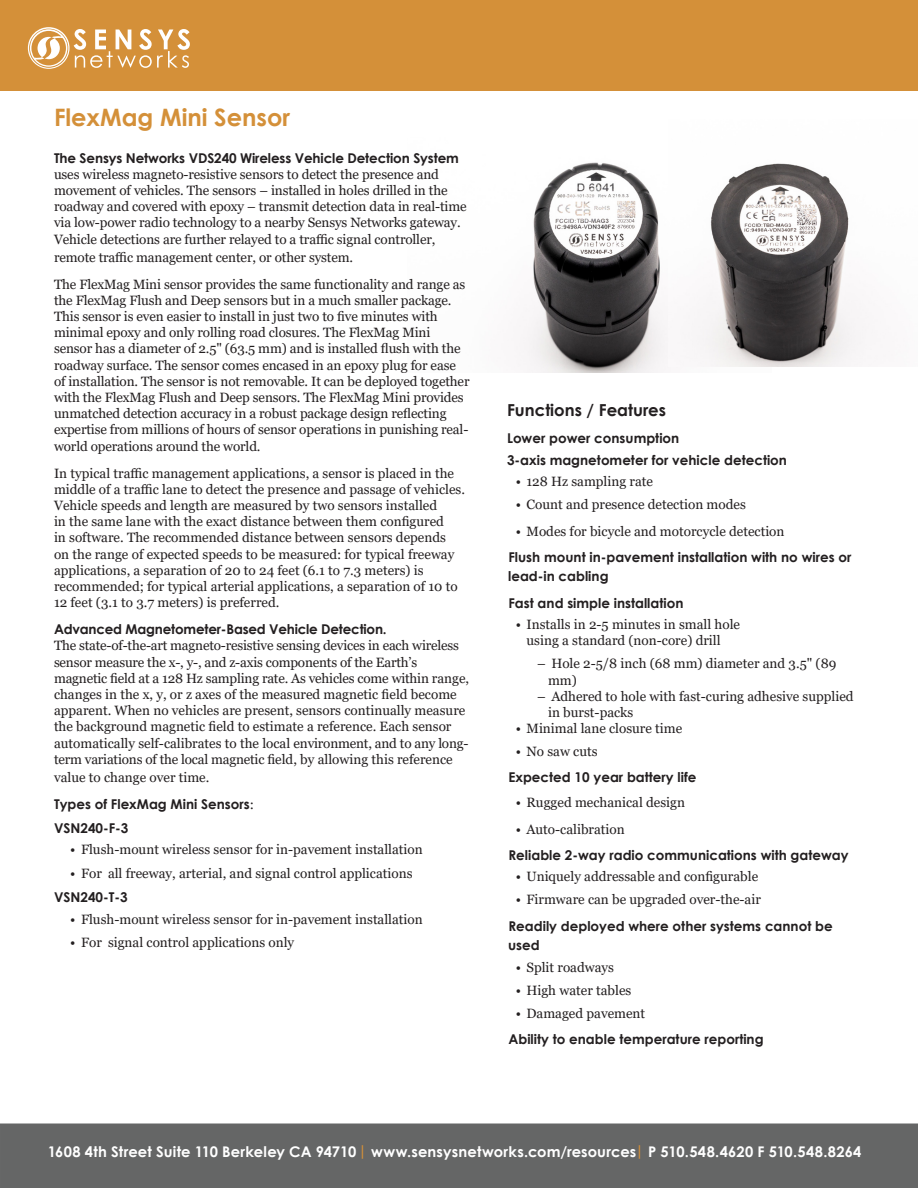
<style>
.page{position:relative;width:918px;height:1188px;background:#fff}
.page>*{position:absolute;margin:0;border:0;box-sizing:border-box;transform-origin:0 0}
.t1{font:700 24px "Century Gothic";color:#d49039}
.Heading{font:700 16.5px "Century Gothic";color:#231f20}
.t2{font:700 14.7px "Century Gothic";letter-spacing:.01em;color:#fff}
.t3{font:13.5px/16.2px "Georgia";color:#231f20}
.bulleted_list{font:700 13.5px/19.5px "Century Gothic";color:#231f20}
.Heading-2{font:700 13.5px "Century Gothic";color:#231f20}
.s1{font-family:"Century Gothic";font-weight:700}
.s2{font-family:"Georgia";font-weight:400}
.s3{color:#d49039}
</style>
<div class="page">
<div style="left:0;top:1124px;width:918px;height:64px;background:#656666"></div>
<div style="left:0;top:0;width:918px;height:91px;background:#d49039"></div>
<svg style="left:28px;top:27px;width:162px;height:42px"></svg>
<img style="left:523px;top:162px;width:249px;height:211px">
<img style="left:669px;top:162px;width:197px;height:204px">
<p class="t1" style="left:54px;top:99px;width:238px">FlexMag Mini Sensor</p>
<p class="t3" style="left:54px;top:150px;width:414px"><span class="s1">The Sensys Networks VDS240 Wireless Vehicle Detection System </span>uses wireless magneto-resistive sensors to detect the presence and movement of vehicles. The sensors – installed in holes drilled in the roadway and covered with epoxy – transmit detection data in real-time via low-power radio technology to a nearby Sensys Networks gateway.<br>Vehicle detections are further relayed to a traffic signal controller,</p>
<p class="t3" style="left:54px;top:249px;width:301px">remote traffic management center, or other system.</p>
<p class="t3" style="left:54px;top:276px;width:417px">The FlexMag Mini sensor provides the same functionality and range as the FlexMag Flush and Deep sensors but in a much smaller package.<br>This sensor is even easier to install in just two to five minutes with minimal epoxy and only rolling road closures. The FlexMag Mini sensor has a diameter of 2.5" (63.5 mm) and is installed flush with the roadway surface. The sensor comes encased in an epoxy plug for ease of installation. The sensor is not removable. It can be deployed together with the FlexMag Flush and Deep sensors. The FlexMag Mini provides unmatched detection accuracy in a robust package design reflecting expertise from millions of hours of sensor operations in punishing real&shy;world operations around the world.</p>
<p class="t3" style="left:54px;top:465px;width:413px">In typical traffic management applications, a sensor is placed in the middle of a traffic lane to detect the presence and passage of vehicles.<br>Vehicle speeds and length are measured by two sensors installed<br>in the same lane with the exact distance between them configured<br>in software. The recommended distance between sensors depends<br>on the range of expected speeds to be measured: for typical freeway applications, a separation of 20 to 24 feet (6.1 to 7.3 meters) is recommended; for typical arterial applications, a separation of 10 to 12 feet (3.1 to 3.7 meters) is preferred.</p>
<p class="bulleted_list" style="left:54px;top:619px;width:334px">Advanced Magnetometer-Based Vehicle Detection.</p>
<p class="t3" style="left:54px;top:638px;width:417px">The state-of-the-art magneto-resistive sensing devices in each wireless sensor measure the x-, y-, and z-axis components of the Earth’s magnetic field at a 128 Hz sampling rate. As vehicles come within range, changes in the x, y, or z axes of the measured magnetic field become apparent. When no vehicles are present, sensors continually measure the background magnetic field to estimate a reference. Each sensor automatically self-calibrates to the local environment, and to any long&shy;term variations of the local magnetic field, by allowing this reference</p>
<p class="t3" style="left:54px;top:769px;width:157px">value to change over time.</p>
<p class="bulleted_list" style="left:54px;top:793px;width:201px">Types of FlexMag Mini Sensors<span class="s2">:</span></p>
<p class="bulleted_list" style="left:54px;top:817px;width:76px">VSN240-F-3</p>
<p class="t3" style="left:70px;top:842px;width:354px">• Flush-mount wireless sensor for in-pavement installation</p>
<p class="t3" style="left:70px;top:866px;width:344px">• For all freeway, arterial, and signal control applications</p>
<p class="bulleted_list" style="left:54px;top:887px;width:75px">VSN240-T-3</p>
<p class="t3" style="left:70px;top:911px;width:354px">• Flush-mount wireless sensor for in-pavement installation</p>
<p class="t3" style="left:70px;top:934px;width:226px">• For signal control applications only</p>
<p class="Heading" style="left:507px;top:398px;width:161px">Functions / Features</p>
<p class="Heading-2" style="left:507px;top:428px;width:174px">Lower power consumption</p>
<p class="Heading-2" style="left:507px;top:450px;width:281px">3-axis magnetometer for vehicle detection</p>
<p class="t3" style="left:516px;top:474px;width:139px">• 128 Hz sampling rate</p>
<p class="t3" style="left:516px;top:497px;width:232px">• Count and presence detection modes</p>
<p class="t3" style="left:516px;top:523px;width:270px">• Modes for bicycle and motorcycle detection</p>
<p class="bulleted_list" style="left:508px;top:547px;width:345px">Flush mount in-pavement installation with no wires or lead-in cabling</p>
<p class="bulleted_list" style="left:508px;top:592px;width:176px">Fast and simple installation</p>
<p class="t3" style="left:526px;top:617px;width:215px;text-indent:-11px">• Installs in 2-5 minutes in small hole using a standard (non-core) drill</p>
<p class="t3" style="left:548px;top:656px;width:290px;text-indent:-11px">– Hole 2-5/8 inch (68 mm) diameter and 3.5" (89 mm)</p>
<p class="t3" style="left:548px;top:688px;width:307px;text-indent:-11px">– Adhered to hole with fast-curing adhesive supplied in burst-packs</p>
<p class="t3" style="left:516px;top:721px;width:168px">• Minimal lane closure time</p>
<p class="t3" style="left:516px;top:744px;width:83px">• No saw cuts</p>
<p class="bulleted_list" style="left:508px;top:767px;width:189px">Expected 10 year battery life</p>
<p class="t3" style="left:516px;top:795px;width:171px">• Rugged mechanical design</p>
<p class="t3" style="left:516px;top:821px;width:111px">• Auto-calibration</p>
<p class="bulleted_list" style="left:508px;top:845px;width:342px">Reliable 2-way radio communications with gateway</p>
<p class="t3" style="left:516px;top:869px;width:244px">• Uniquely addressable and configurable</p>
<p class="t3" style="left:516px;top:892px;width:247px">• Firmware can be upgraded over-the-air</p>
<p class="bulleted_list" style="left:508px;top:915px;width:326px">Readily deployed where other systems cannot be used</p>
<p class="t3" style="left:516px;top:959px;width:100px">• Split roadways</p>
<p class="t3" style="left:516px;top:982px;width:117px">• High water tables</p>
<p class="t3" style="left:516px;top:1005px;width:131px">• Damaged pavement</p>
<p class="bulleted_list" style="left:508px;top:1029px;width:257px">Ability to enable temperature reporting</p>
<p class="t2" style="left:48px;top:1141px;width:815px">1608 4th Street Suite 110 Berkeley CA 94710<span class="s3">|</span> www.sensysnetworks.com/resources<span class="s3">|</span> P 510.548.4620 F 510.548.8264</p>
</div>
